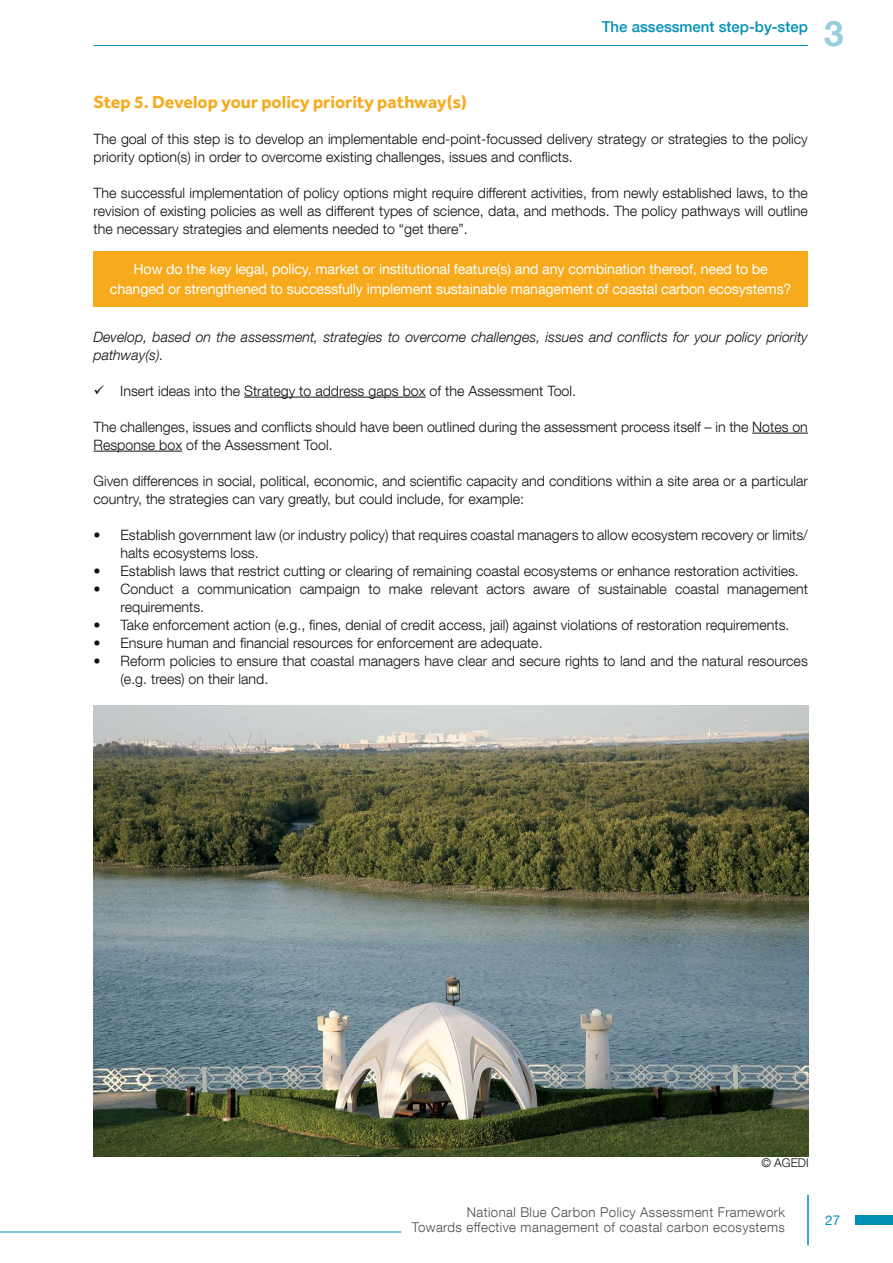
<style>
.page{position:relative;width:893px;height:1263px;background:#fff}
.page>*{position:absolute;margin:0;border:0;box-sizing:border-box;transform-origin:0 0}
.t1{font:700 35.1px "Helvetica Neue LT Com";color:#96cedd}
.t2{font:700 18px "Effra";color:#f6aa1c}
.t3{font:500 15px "Helvetica Neue LT Com";color:#0090b6}
.t4{font:300 14.25px/18px "Helvetica Neue LT Com";color:#121212}
.t5{font:14.25px/19.5px "Helvetica Neue LT Com";letter-spacing:-.01em;color:#fff;text-align:center}
.t6{font:italic 300 14.25px/18px "Helvetica Neue LT Com";color:#121212}
.t7{font:300 13.5px/15px "Helvetica Neue LT Com";letter-spacing:.03em;color:#4a4c4b;text-align:right}
.t8{font:13.5px "Helvetica Neue LT Com";color:#0090b6}
.t9{font:300 12px "Helvetica Neue LT Com";color:#121212}
</style>
<div class="page">
<div style="left:855px;top:1215px;width:38px;height:10px;background:#0090b6"></div>
<hr style="left:0;top:1231px;width:401px;height:1px;background:#0090b6">
<hr style="left:807px;top:1195px;width:2px;height:50px;background:#0090b6">
<hr style="left:94px;top:45px;width:714px;height:1px;background:#0090b6">
<hr style="left:244px;top:397px;width:182px;height:1px;background:#121212">
<hr style="left:752px;top:433px;width:56px;height:1px;background:#121212">
<hr style="left:93px;top:451px;width:89px;height:1px;background:#121212">
<div style="left:93px;top:251px;width:715px;height:55px;background:#f6aa1c"></div>
<img style="left:94px;top:706px;width:714px;height:451px">
<p class="t3" style="left:602px;top:17px;width:208px">The assessment step-by-step</p>
<h1 class="t1" style="left:824px;top:11px;width:21px">3</h1>
<p class="t2" style="left:93px;top:91px;width:375px">Step 5. Develop your policy priority pathway(s)</p>
<p class="t4" style="left:93px;top:130px;width:716px">The goal of this step is to develop an implementable end-point-focussed delivery strategy or strategies to the policy priority option(s) in order to overcome existing challenges, issues and conflicts.</p>
<p class="t4" style="left:93px;top:184px;width:716px;text-align:justify">The successful implementation of policy options might require different activities, from newly established laws, to the revision of existing policies as well as different types of science, data, and methods. The policy pathways will outline the necessary strategies and elements needed to “get there”.</p>
<p class="t5" style="left:110px;top:259px;width:683px">How do the key legal, policy, market or institutional feature(s) and any combination thereof, need to be changed or strengthened to successfully implement sustainable management of coastal carbon ecosystems?</p>
<p class="t6" style="left:93px;top:328px;width:716px">Develop, based on the assessment, strategies to overcome challenges, issues and conflicts for your policy priority pathway(s).</p>
<p class="t4" style="left:120px;top:382px;width:457px">Insert ideas into the Strategy to address gaps box of the Assessment Tool.</p>
<p class="t4" style="left:93px;top:418px;width:716px">The challenges, issues and conflicts should have been outlined during the assessment process itself – in the Notes on<br>Response box of the Assessment Tool.</p>
<p class="t4" style="left:94px;top:472px;width:716px">Given differences in social, political, economic, and scientific capacity and conditions within a site area or a particular country, the strategies can vary greatly, but could include, for example:</p>
<p class="t4" style="left:121px;top:526px;width:689px;text-indent:-27px">• Establish government law (or industry policy) that requires coastal managers to allow ecosystem recovery or limits/ halts ecosystems loss.</p>
<p class="t4" style="left:94px;top:562px;width:707px">• Establish laws that restrict cutting or clearing of remaining coastal ecosystems or enhance restoration activities.</p>
<p class="t4" style="left:121px;top:580px;width:689px;text-indent:-27px">• Conduct a communication campaign to make relevant actors aware of sustainable coastal management requirements.</p>
<p class="t4" style="left:94px;top:616px;width:697px">• Take enforcement action (e.g., fines, denial of credit access, jail) against violations of restoration requirements.</p>
<p class="t4" style="left:94px;top:634px;width:451px">• Ensure human and financial resources for enforcement are adequate.</p>
<p class="t4" style="left:121px;top:652px;width:689px;text-indent:-27px">• Reform policies to ensure that coastal managers have clear and secure rights to land and the natural resources (e.g. trees) on their land.</p>
<p class="t9" style="left:761px;top:1155px;width:49px">© AGEDI</p>
<p class="t7" style="left:412px;top:1204px;width:375px">National Blue Carbon Policy Assessment Framework<br>Towards effective management of coastal carbon ecosystems</p>
<p class="t8" style="left:825px;top:1212px;width:17px">27</p>
</div>
